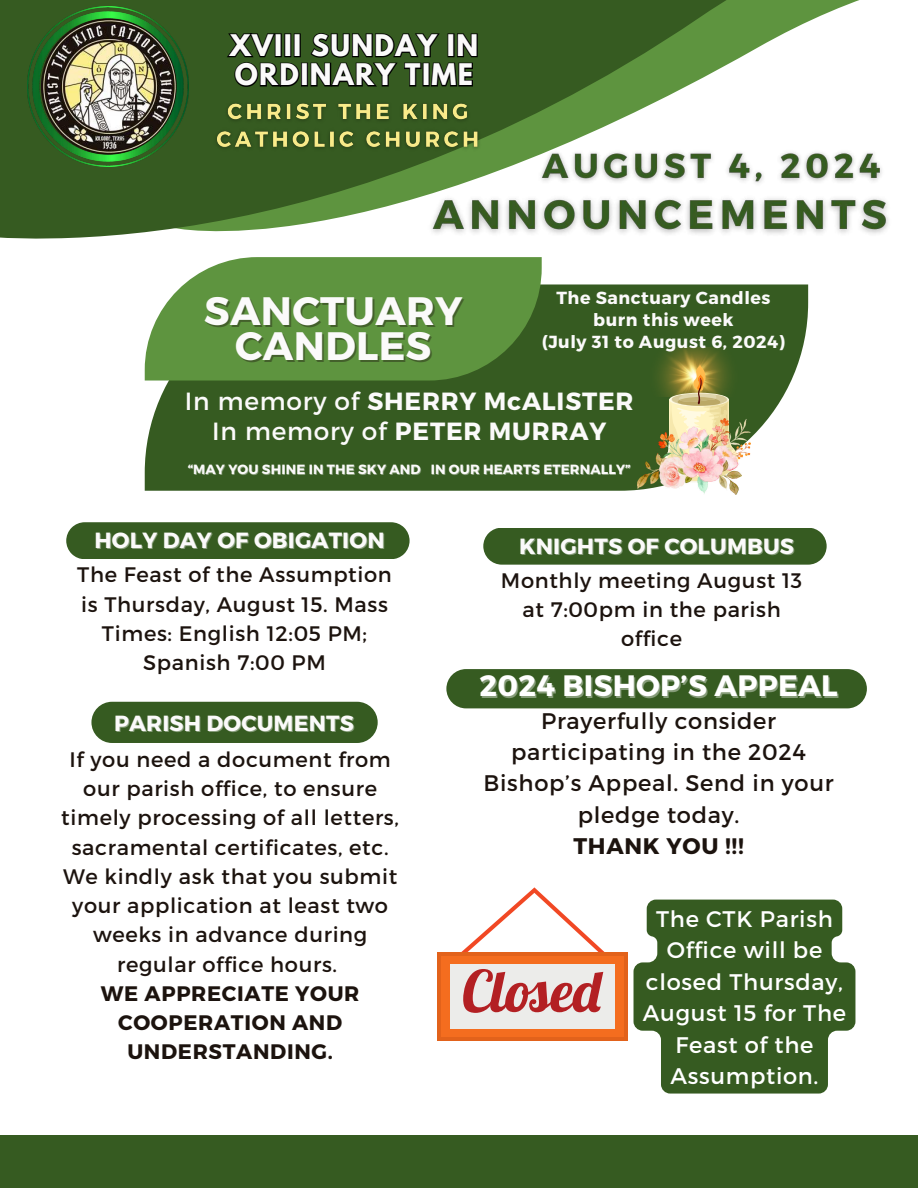
<style>
.page{position:relative;width:918px;height:1188px;background:#fff}
.page>*{position:absolute;margin:0;border:0;box-sizing:border-box;transform-origin:0 0}
.t1{font:700 39.6px "Montserrat";letter-spacing:.01em;color:#fbfafa}
.t2{font:700 29.55px "Montserrat";letter-spacing:.01em;color:#fff}
.t3{font:700 26.4px/29.2px "League Spartan";letter-spacing:.055em;color:#fbfafa}
.t4{font:700 24.9px/30.3px "Montserrat";letter-spacing:.03em;color:#fbfafa;text-align:center}
.t5{font:22.5px/31.5px "Montserrat";letter-spacing:.03em;color:#1c130e;text-align:center}
.t6{font:22.5px/31.5px "Montserrat";letter-spacing:.03em;color:#fff;text-align:center}
.t7{font:700 22.5px "Montserrat";letter-spacing:.03em;color:#1c130e}
.t8{font:700 21.9px "Montserrat";letter-spacing:.01em;color:#fbfafa}
.t9{font:21px/29.2px "Montserrat";letter-spacing:.03em;color:#1c130e;text-align:center}
.t10{font:700 21px/29.2px "Montserrat";letter-spacing:.03em;color:#1c130e;text-align:center}
.t11{font:700 17.4px "Montserrat";letter-spacing:.03em;color:#fbfafa}
.t12{font:700 13.35px "Montserrat";letter-spacing:.01em;color:#fbfafa}
.s1{font-weight:400}
</style>
<div class="page">
<svg style="left:0;top:0;width:859px;height:288px"></svg>
<svg style="left:225px;top:30px;width:254px;height:58px;background:#243d16"></svg>
<img style="left:28px;top:6px;width:161px;height:161px">
<svg style="left:145px;top:284px;width:663px;height:207px;background:#456731"></svg>
<svg style="left:145px;top:257px;width:397px;height:124px;background:#649647"></svg>
<img style="left:647px;top:348px;width:93px;height:49px">
<svg style="left:659px;top:364px;width:81px;height:55px;background:#9b9a59"></svg>
<img style="left:637px;top:419px;width:114px;height:75px">
<div style="left:66px;top:522px;width:344px;height:37px;background:#365b21"></div>
<div style="left:446px;top:669px;width:421px;height:39px;background:#365b21;border-radius:20px"></div>
<div style="left:91px;top:702px;width:287px;height:41px;background:#365b21;border-radius:21px"></div>
<div style="left:483px;top:528px;width:344px;height:37px;background:#365b21"></div>
<img style="left:421px;top:190px;width:468px;height:52px">
<img style="left:531px;top:144px;width:358px;height:49px">
<img style="left:211px;top:98px;width:274px;height:56px">
<div style="left:438px;top:952px;width:190px;height:88px;background:#e2621b"></div>
<div style="left:442px;top:956px;width:182px;height:81px;background:#f46d1f"></div>
<div style="left:451px;top:964px;width:164px;height:64px;background:#ececea"></div>
<svg style="left:450px;top:887px;width:155px;height:126px"></svg>
<svg style="left:634px;top:900px;width:221px;height:194px;background:#50703e"></svg>
<div style="left:0;top:1135px;width:918px;height:53px;background:#365b21"></div>
<p class="t3" style="left:230px;top:34px;width:250px">XVIII SUNDAY IN<br>ORDINARY TIME</p>
<p class="t1" style="left:204px;top:286px;width:260px">SANCTUARY</p>
<p class="t1" style="left:235px;top:321px;width:198px">CANDLES</p>
<p class="t11" style="left:556px;top:287px;width:216px">The Sanctuary Candles</p>
<p class="t11" style="left:593px;top:308px;width:142px">burn this week</p>
<p class="t11" style="left:542px;top:330px;width:245px">(July 31 to August 6, 2024)</p>
<p class="t4" style="left:185px;top:385px;width:450px"><span class="s1">In memory of</span> SHERRY McALISTER<br><span class="s1">In memory of</span> PETER MURRAY</p>
<h5 class="t12" style="left:188px;top:461px;width:235px">“MAY YOU SHINE IN THE SKY AND</h5>
<p class="t12" style="left:431px;top:461px;width:202px">IN OUR HEARTS ETERNALLY”</p>
<p class="t8" style="left:95px;top:526px;width:292px">HOLY DAY OF OBIGATION</p>
<h6 class="t9" style="left:77px;top:559px;width:316px">The Feast of the Assumption is Thursday, August 15. Mass<br>Times: English 12:05 PM;<br>Spanish 7:00 PM</h6>
<p class="t8" style="left:114px;top:709px;width:241px">PARISH DOCUMENTS</p>
<p class="t9" style="left:61px;top:744px;width:339px">If you need a document from our parish office, to ensure timely processing of all letters, sacramental certificates, etc.<br>We kindly ask that you submit your application at least two weeks in advance during regular office hours.</p>
<p class="t10" style="left:101px;top:978px;width:260px">WE APPRECIATE YOUR<br>COOPERATION AND<br>UNDERSTANDING.</p>
<h3 class="t8" style="left:519px;top:532px;width:276px">KNIGHTS OF COLUMBUS</h3>
<p class="t9" style="left:501px;top:565px;width:303px">Monthly meeting August 13 at 7:00pm in the parish office</p>
<p class="t2" style="left:479px;top:667px;width:360px">2024 BISHOP’S APPEAL</p>
<h6 class="t5" style="left:483px;top:704px;width:352px">Prayerfully consider participating in the 2024<br>Bishop’s Appeal. Send in your pledge today.</h6>
<h6 class="t7" style="left:573px;top:832px;width:172px">THANK YOU !!!</h6>
<p class="t6" style="left:643px;top:902px;width:205px">The CTK Parish<br>Office will be closed Thursday,<br>August 15 for The<br>Feast of the<br>Assumption.</p>
</div>
